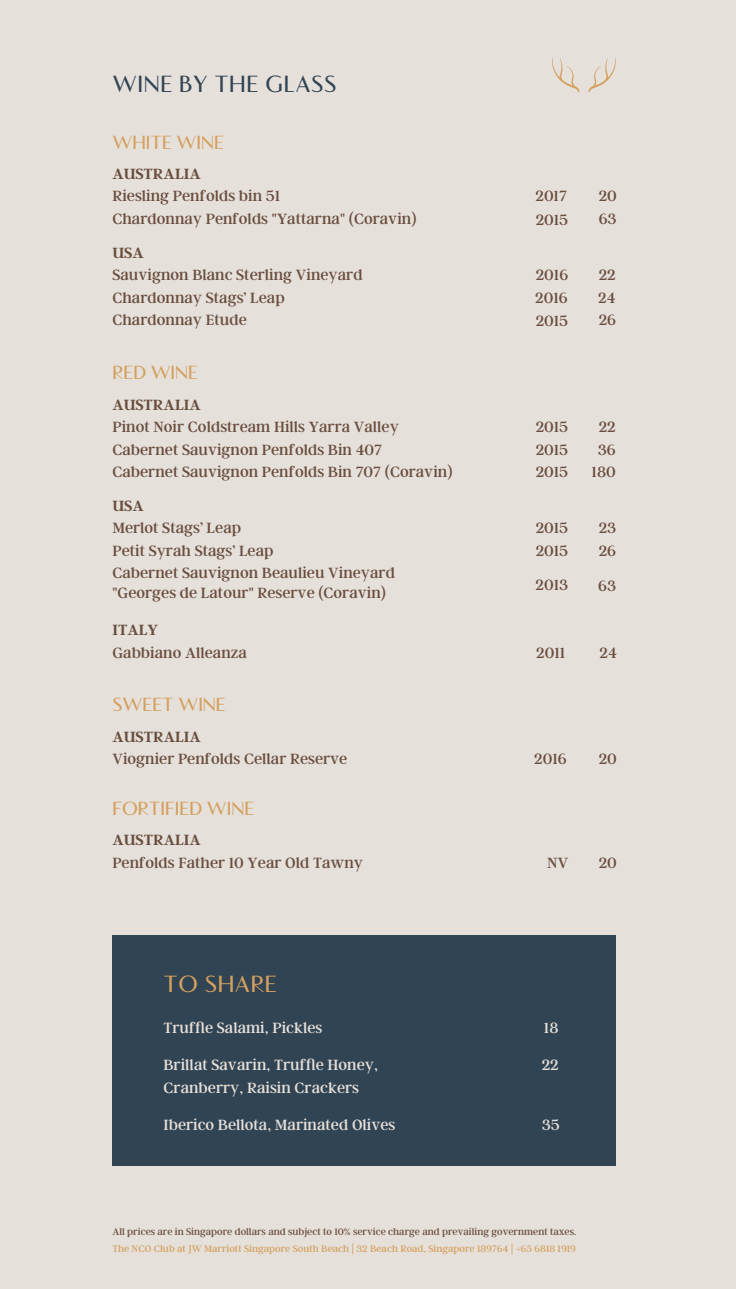
<style>
.page{position:relative;width:736px;height:1289px;background:#fff}
.page>*{position:absolute;margin:0;border:0;box-sizing:border-box;transform-origin:0 0}
.t1{font:900 24px "Vanitas";letter-spacing:.025em;color:#314453}
.t2{font:900 24px "Vanitas";letter-spacing:.025em;color:#d4a160}
.t3{font:900 19.5px "Vanitas";color:#d39f5d}
.t4{font:16.5px/22.5px "Argent CF";color:#694e3f}
.t5{font:16.5px "Argent CF";color:#e6e0da}
.t6{font:600 16.5px "Argent CF";color:#694e3f}
.t7{font:10.5px "Argent CF";color:#694e3f}
.t8{font:10.5px "Argent CF";color:#d4a160}
</style>
<div class="page">
<div style="left:0;top:0;width:736px;height:1288px;background:#e6e0da"></div>
<div style="left:112px;top:934px;width:503px;height:231px;background:#314453"></div>
<svg style="left:588px;top:58px;width:27px;height:34px"></svg>
<svg style="left:552px;top:58px;width:27px;height:34px"></svg>
<h1 class="t1" style="left:112px;top:69px;width:226px">WINE BY THE GLASS</h1>
<p class="t3" style="left:112px;top:130px;width:113px">WHITE WINE</p>
<p class="t6" style="left:112px;top:164px;width:90px">AUSTRALIA</p>
<p class="t4" style="left:112px;top:185px;width:169px">Riesling Penfolds bin 51</p>
<p class="t4" style="left:535px;top:185px;width:33px">2017</p>
<p class="t4" style="left:598px;top:185px;width:20px">20</p>
<p class="t4" style="left:112px;top:208px;width:305px">Chardonnay Penfolds "Yattarna" (Coravin)</p>
<p class="t4" style="left:598px;top:208px;width:20px">63</p>
<p class="t6" style="left:112px;top:243px;width:33px">USA</p>
<p class="t4" style="left:112px;top:264px;width:252px">Sauvignon Blanc Sterling Vineyard</p>
<p class="t4" style="left:598px;top:264px;width:19px">22</p>
<p class="t4" style="left:112px;top:286px;width:174px">Chardonnay Stags’ Leap</p>
<p class="t4" style="left:535px;top:286px;width:34px">2016</p>
<p class="t4" style="left:598px;top:286px;width:19px">24</p>
<p class="t4" style="left:112px;top:309px;width:136px">Chardonnay Etude</p>
<p class="t4" style="left:598px;top:309px;width:19px">26</p>
<p class="t4" style="left:535px;top:209px;width:34px">2015</p>
<p class="t4" style="left:535px;top:264px;width:34px">2016</p>
<p class="t4" style="left:535px;top:309px;width:34px">2015</p>
<p class="t3" style="left:112px;top:360px;width:87px">RED WINE</p>
<p class="t6" style="left:112px;top:395px;width:90px">AUSTRALIA</p>
<p class="t4" style="left:112px;top:416px;width:341px">Pinot Noir Coldstream Hills Yarra Valley<br>Cabernet Sauvignon Penfolds Bin 407<br>Cabernet Sauvignon Penfolds Bin 707 (Coravin)</p>
<p class="t6" style="left:112px;top:496px;width:33px">USA</p>
<p class="t4" style="left:112px;top:517px;width:130px">Merlot Stags’ Leap</p>
<p class="t4" style="left:598px;top:517px;width:19px">23</p>
<p class="t4" style="left:112px;top:539px;width:163px">Petit Syrah Stags’ Leap</p>
<p class="t4" style="left:598px;top:539px;width:19px">26</p>
<p class="t4" style="left:112px;top:563px;width:284px;line-height:19.5px">Cabernet Sauvignon Beaulieu Vineyard "Georges de Latour" Reserve (Coravin)</p>
<p class="t4" style="left:535px;top:416px;width:34px;text-align:justify">2015<br>2015<br>2015</p>
<p class="t4" style="left:591px;top:416px;width:26px;text-align:center">22<br>36<br>180</p>
<p class="t4" style="left:535px;top:517px;width:34px">2015<br>2015</p>
<p class="t4" style="left:535px;top:574px;width:34px">2013</p>
<p class="t4" style="left:598px;top:574px;width:20px">63</p>
<p class="t6" style="left:112px;top:620px;width:47px">ITALY</p>
<p class="t4" style="left:112px;top:641px;width:136px">Gabbiano Alleanza</p>
<p class="t4" style="left:536px;top:641px;width:31px">2011</p>
<p class="t4" style="left:599px;top:641px;width:19px">24</p>
<p class="t3" style="left:112px;top:692px;width:115px">SWEET WINE</p>
<p class="t6" style="left:112px;top:726px;width:90px">AUSTRALIA</p>
<p class="t4" style="left:112px;top:748px;width:236px">Viognier Penfolds Cellar Reserve</p>
<p class="t4" style="left:534px;top:748px;width:34px">2016</p>
<p class="t4" style="left:598px;top:748px;width:20px">20</p>
<p class="t3" style="left:112px;top:796px;width:143px">FORTIFIED WINE</p>
<p class="t6" style="left:112px;top:830px;width:90px">AUSTRALIA</p>
<p class="t4" style="left:112px;top:851px;width:252px">Penfolds Father 10 Year Old Tawny</p>
<p class="t4" style="left:598px;top:851px;width:20px">20</p>
<p class="t4" style="left:547px;top:851px;width:23px">NV</p>
<h1 class="t2" style="left:163px;top:968px;width:115px">TO SHARE</h1>
<p class="t5" style="left:163px;top:1017px;width:160px">Truffle Salami, Pickles</p>
<p class="t5" style="left:544px;top:1017px;width:16px">18</p>
<p class="t5" style="left:163px;top:1055px;width:216px">Brillat Savarin, Truffle Honey,</p>
<p class="t5" style="left:541px;top:1055px;width:19px">22</p>
<p class="t5" style="left:163px;top:1077px;width:197px">Cranberry, Raisin Crackers</p>
<p class="t5" style="left:163px;top:1115px;width:233px">Iberico Bellota, Marinated Olives</p>
<p class="t5" style="left:541px;top:1115px;width:20px">35</p>
<p class="t7" style="left:112px;top:1225px;width:465px">All prices are in Singapore dollars and subject to 10% service charge and prevailing government taxes.</p>
<p class="t8" style="left:112px;top:1242px;width:465px">The NCO Club at JW Marriott Singapore South Beach | 32 Beach Road, Singapore 189764 | +65 6818 1919</p>
</div>
